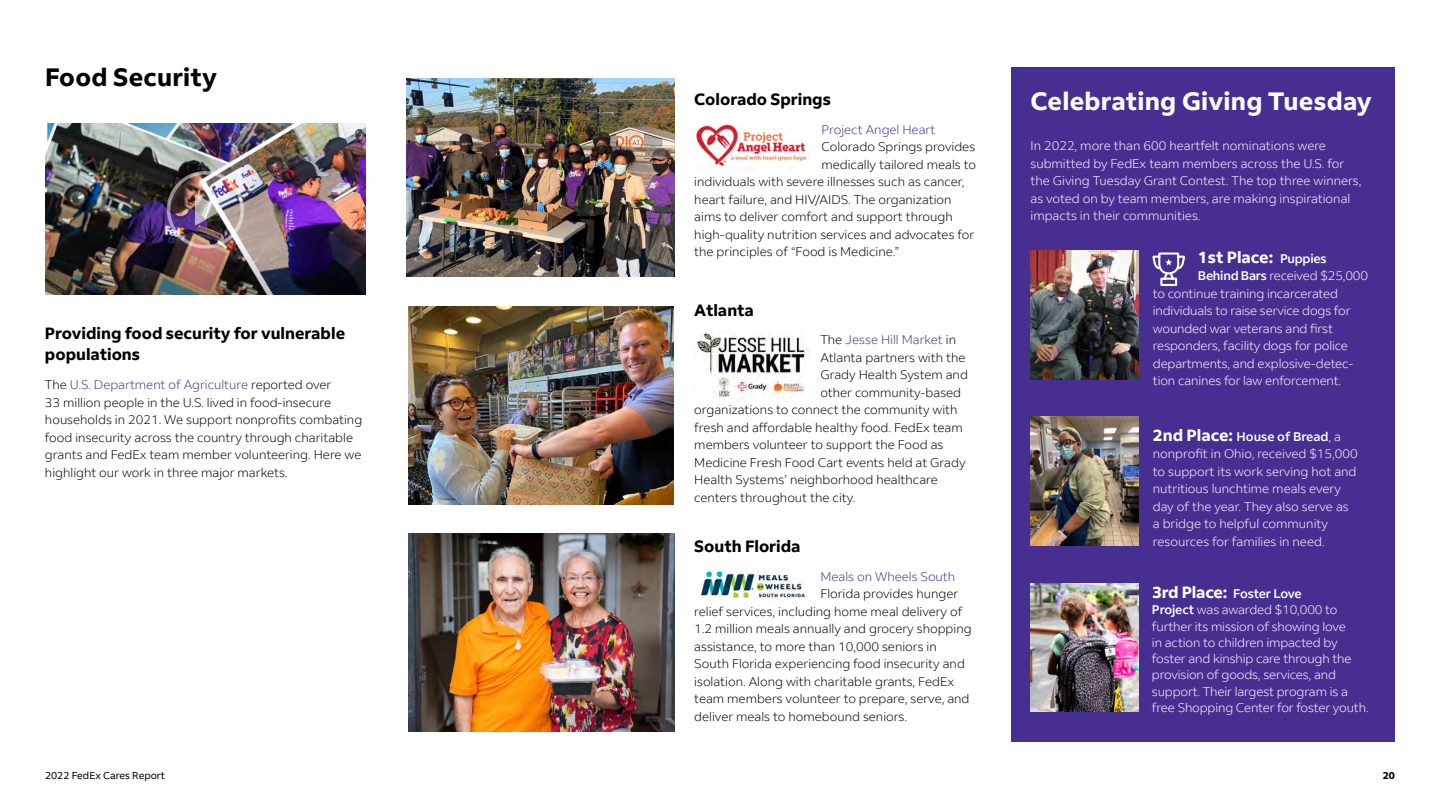
<style>
.page{position:relative;width:1440px;height:810px;background:#fff}
.page>*{position:absolute;margin:0;border:0;box-sizing:border-box;transform-origin:0 0}
.t1{font:700 25px "Fed Ex Sans";letter-spacing:.01em;color:#fff}
.t2{font:700 25px "Fed Ex Sans";letter-spacing:.01em;color:#000}
.t3{font:700 16.25px/21.2px "Fed Ex Sans";color:#000}
.t4{font:700 16.25px "Fed Ex Sans";color:#fff}
.t5{font:300 12.5px/17.5px "Fed Ex Sans";color:#000}
.t6{font:300 12.5px/17.5px "Fed Ex Sans";letter-spacing:-.01em;color:#fff}
.t7{font:300 12.5px "Fed Ex Sans";color:#472f92}
.t8{font:10px "Fed Ex Sans";color:#000}
.t9{font:700 10px "Fed Ex Sans";color:#000}
.s1{color:#472f92}
.s2{color:#000}
.s3{font-weight:500;font-size:12.5px}
.s4{font-weight:500}
.s5{font-weight:700;font-size:16.25px}
</style>
<div class="page">
<img style="left:45px;top:124px;width:321px;height:170px">
<img style="left:407px;top:78px;width:268px;height:198px">
<img style="left:408px;top:306px;width:266px;height:198px">
<img style="left:408px;top:534px;width:267px;height:198px">
<img style="left:695px;top:124px;width:115px;height:46px">
<img style="left:697px;top:331px;width:111px;height:68px">
<img style="left:694px;top:569px;width:114px;height:32px">
<div style="left:1012px;top:68px;width:383px;height:674px;background:#472f92"></div>
<img style="left:1031px;top:250px;width:108px;height:129px">
<img style="left:1031px;top:417px;width:108px;height:129px">
<img style="left:1031px;top:583px;width:108px;height:129px">
<svg style="left:1152px;top:252px;width:33px;height:34px"></svg>
<h1 class="t2" style="left:45px;top:63px;width:173px">Food Security</h1>
<h2 class="t3" style="left:45px;top:323px;width:302px">Providing food security for vulnerable populations</h2>
<p class="t5" style="left:45px;top:376px;width:319px">The <span class="s1">U.S. Department of Agriculture</span> reported over<br>33 million people in the U.S. lived in food-insecure households in 2021. We support nonprofits combating food insecurity across the country through charitable grants and FedEx team member volunteering. Here we highlight our work in three major markets.</p>
<h2 class="t3" style="left:694px;top:89px;width:138px">Colorado Springs</h2>
<p class="t7" style="left:822px;top:122px;width:115px">Project Angel Heart</p>
<p class="t5" style="left:822px;top:138px;width:155px">Colorado Springs provides</p>
<p class="t5" style="left:822px;top:155px;width:156px">medically tailored meals to</p>
<p class="t5" style="left:694px;top:173px;width:272px">individuals with severe illnesses such as cancer,</p>
<p class="t5" style="left:694px;top:190px;width:259px">heart failure, and HIV/AIDS. The organization</p>
<p class="t5" style="left:694px;top:208px;width:260px">aims to deliver comfort and support through</p>
<p class="t5" style="left:694px;top:225px;width:281px">high-quality nutrition services and advocates for</p>
<p class="t5" style="left:694px;top:243px;width:207px">the principles of “Food is Medicine.”</p>
<h2 class="t3" style="left:694px;top:299px;width:61px">Atlanta</h2>
<p class="t7" style="left:820px;top:333px;width:137px"><span class="s2">The</span> Jesse Hill Market <span class="s2">in</span></p>
<p class="t5" style="left:820px;top:349px;width:147px">Atlanta partners with the</p>
<p class="t5" style="left:820px;top:366px;width:149px">Grady Health System and</p>
<p class="t5" style="left:820px;top:384px;width:142px">other community-based</p>
<p class="t5" style="left:694px;top:401px;width:265px">organizations to connect the community with</p>
<p class="t5" style="left:694px;top:419px;width:270px">fresh and affordable healthy food. FedEx team</p>
<p class="t5" style="left:694px;top:436px;width:251px">members volunteer to support the Food as</p>
<p class="t5" style="left:694px;top:454px;width:273px">Medicine Fresh Food Cart events held at Grady</p>
<p class="t5" style="left:694px;top:471px;width:245px">Health Systems’ neighborhood healthcare</p>
<p class="t5" style="left:694px;top:489px;width:163px">centers throughout the city.</p>
<h2 class="t3" style="left:694px;top:536px;width:108px">South Florida</h2>
<p class="t7" style="left:820px;top:569px;width:136px">Meals on Wheels South</p>
<p class="t5" style="left:694px;top:585px;width:279px;text-indent:126px">Florida provides hunger relief services, including home meal delivery of 1.2 million meals annually and grocery shopping assistance, to more than 10,000 seniors in South Florida experiencing food insecurity and isolation. Along with charitable grants, FedEx team members volunteer to prepare, serve, and deliver meals to homebound seniors.</p>
<h1 class="t1" style="left:1031px;top:87px;width:343px">Celebrating Giving Tuesday</h1>
<p class="t6" style="left:1031px;top:137px;width:333px">In 2022, more than 600 heartfelt nominations were submitted by FedEx team members across the U.S. for the Giving Tuesday Grant Contest. The top three winners, as voted on by team members, are making inspirational impacts in their communities.</p>
<h2 class="t4" style="left:1198px;top:248px;width:130px">1st Place: <span class="s3">Puppies</span></h2>
<p class="t6" style="left:1153px;top:267px;width:217px;text-indent:45px"><span class="s4">Behind Bars</span> received $25,000 to continue training incarcerated individuals to raise service dogs for wounded war veterans and first responders, facility dogs for police departments, and explosive-detec&shy;tion canines for law enforcement.</p>
<p class="t6" style="left:1153px;top:428px;width:207px"><span class="s5">2nd Place:</span> <span class="s4">House of Bread</span>, a nonprofit in Ohio, received $15,000 to support its work serving hot and nutritious lunchtime meals every day of the year. They also serve as a bridge to helpful community resources for families in need.</p>
<p class="t6" style="left:1152px;top:586px;width:218px;line-height:16.2px"><span class="s5">3rd Place:</span> <span class="s4">Foster Love<br>Project</span> was awarded $10,000 to further its mission of showing love<br>in action to children impacted by foster and kinship care through the provision of goods, services, and support. Their largest program is a free Shopping Center for foster youth.</p>
<p class="t8" style="left:45px;top:769px;width:122px">2022 FedEx Cares Report</p>
<p class="t9" style="left:1383px;top:769px;width:14px">20</p>
</div>
